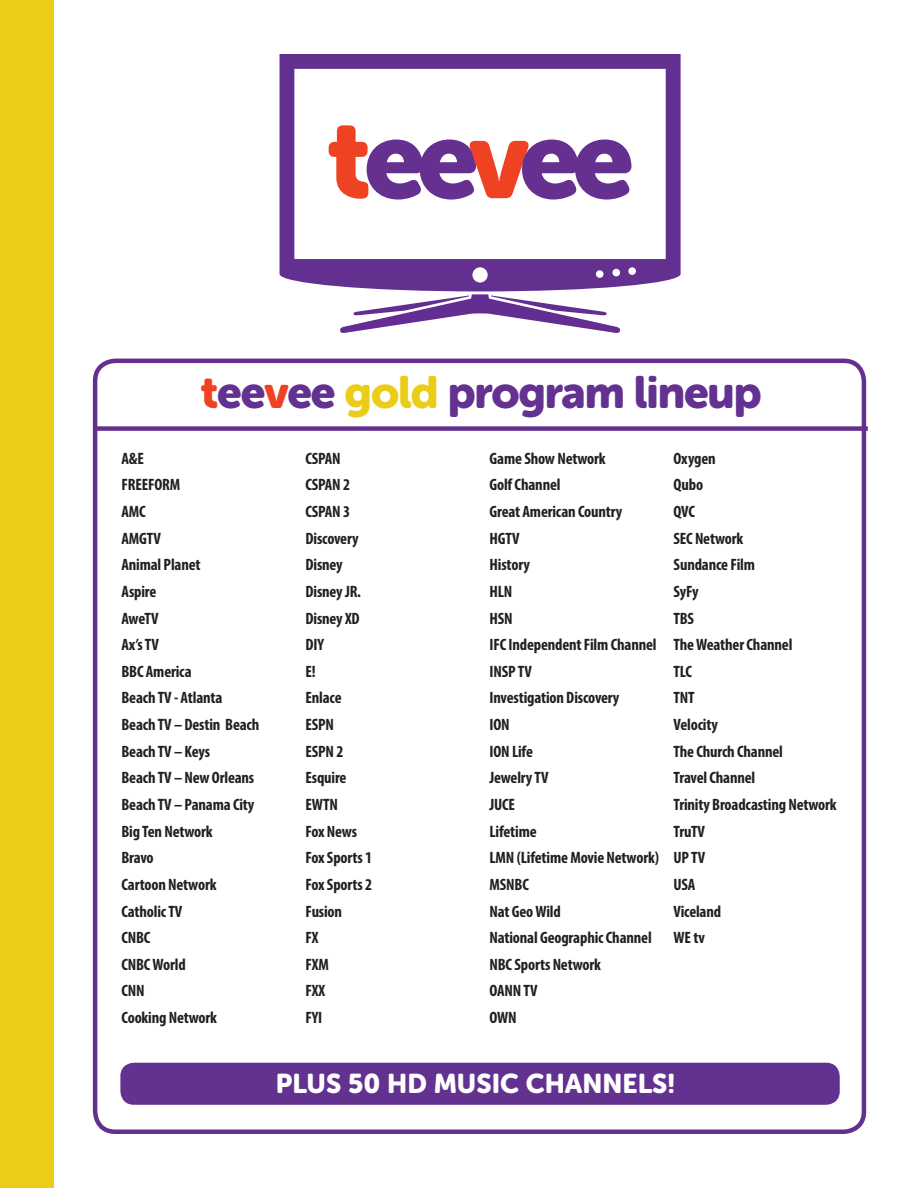
<style>
.page{position:relative;width:918px;height:1188px;background:#fff}
.page>*{position:absolute;margin:0;border:0;box-sizing:border-box;transform-origin:0 0}
.t1{font:45px "Museo Sans Rounded 900";letter-spacing:-.025em;color:#633190}
.t2{font:27px "Museo Sans Rounded 900";color:#fff}
.t3{font:700 condensed 16.5px "Myriad Pro";letter-spacing:-.01em;color:#231f20}
.s1{color:#ef4222}
.s2{color:#ebcc17}
</style>
<div class="page">
<div style="left:0;top:0;width:54px;height:1188px;background:#ebcc17"></div>
<svg style="left:280px;top:54px;width:401px;height:237px"></svg>
<svg style="left:340px;top:294px;width:280px;height:39px"></svg>
<svg style="left:329px;top:125px;width:302px;height:75px"></svg>
<div style="left:93px;top:359px;width:773px;height:775px;border:4px solid #633090;border-radius:20px"></div>
<div style="left:94px;top:426px;width:774px;height:5px;background:#633090"></div>
<div style="left:120px;top:1063px;width:720px;height:42px;background:#633190;border-radius:14px"></div>
<p class="t1" style="left:201px;top:367px;width:563px"><span class="s1">t</span>ee<span class="s1">v</span>ee <span class="s2">gold</span> program lineup</p>
<p class="t3" style="left:121px;top:448px;width:24px">A&amp;E</p>
<p class="t3" style="left:121px;top:475px;width:60px">FREEFORM</p>
<p class="t3" style="left:121px;top:501px;width:26px">AMC</p>
<p class="t3" style="left:121px;top:528px;width:41px">AMGTV</p>
<p class="t3" style="left:121px;top:554px;width:81px">Animal Planet</p>
<p class="t3" style="left:121px;top:581px;width:36px">Aspire</p>
<p class="t3" style="left:121px;top:608px;width:39px">AweTV</p>
<p class="t3" style="left:121px;top:634px;width:39px">Ax’s TV</p>
<p class="t3" style="left:121px;top:661px;width:72px">BBC America</p>
<p class="t3" style="left:121px;top:688px;width:103px">Beach TV - Atlanta</p>
<p class="t3" style="left:121px;top:714px;width:139px">Beach TV – Destin Beach</p>
<p class="t3" style="left:121px;top:741px;width:90px">Beach TV – Keys</p>
<p class="t3" style="left:121px;top:768px;width:134px">Beach TV – New Orleans</p>
<p class="t3" style="left:121px;top:794px;width:134px">Beach TV – Panama City</p>
<p class="t3" style="left:121px;top:821px;width:93px">Big Ten Network</p>
<p class="t3" style="left:121px;top:847px;width:34px">Bravo</p>
<p class="t3" style="left:121px;top:874px;width:97px">Cartoon Network</p>
<p class="t3" style="left:121px;top:901px;width:62px">Catholic TV</p>
<p class="t3" style="left:121px;top:927px;width:31px">CNBC</p>
<p class="t3" style="left:121px;top:954px;width:66px">CNBC World</p>
<p class="t3" style="left:121px;top:981px;width:25px">CNN</p>
<p class="t3" style="left:121px;top:1007px;width:97px">Cooking Network</p>
<p class="t3" style="left:305px;top:448px;width:37px">CSPAN</p>
<p class="t3" style="left:305px;top:475px;width:46px">CSPAN 2</p>
<p class="t3" style="left:305px;top:501px;width:46px">CSPAN 3</p>
<p class="t3" style="left:305px;top:528px;width:55px">Discovery</p>
<p class="t3" style="left:305px;top:554px;width:39px">Disney</p>
<p class="t3" style="left:305px;top:581px;width:57px">Disney JR.</p>
<p class="t3" style="left:305px;top:608px;width:56px">Disney XD</p>
<p class="t3" style="left:305px;top:634px;width:20px">DIY</p>
<p class="t3" style="left:305px;top:661px;width:12px">E!</p>
<p class="t3" style="left:305px;top:688px;width:38px">Enlace</p>
<p class="t3" style="left:305px;top:714px;width:30px">ESPN</p>
<p class="t3" style="left:305px;top:741px;width:39px">ESPN 2</p>
<p class="t3" style="left:305px;top:768px;width:43px">Esquire</p>
<p class="t3" style="left:305px;top:794px;width:34px">EWTN</p>
<p class="t3" style="left:305px;top:821px;width:53px">Fox News</p>
<p class="t3" style="left:305px;top:847px;width:68px">Fox Sports 1</p>
<p class="t3" style="left:305px;top:874px;width:68px">Fox Sports 2</p>
<p class="t3" style="left:305px;top:901px;width:38px">Fusion</p>
<p class="t3" style="left:305px;top:927px;width:15px">FX</p>
<p class="t3" style="left:305px;top:954px;width:25px">FXM</p>
<p class="t3" style="left:305px;top:981px;width:21px">FXX</p>
<p class="t3" style="left:305px;top:1007px;width:18px">FYI</p>
<p class="t3" style="left:490px;top:448px;width:118px">Game Show Network</p>
<p class="t3" style="left:490px;top:475px;width:73px">Golf Channel</p>
<p class="t3" style="left:490px;top:501px;width:134px">Great American Country</p>
<p class="t3" style="left:490px;top:528px;width:32px">HGTV</p>
<p class="t3" style="left:490px;top:554px;width:42px">History</p>
<p class="t3" style="left:490px;top:581px;width:24px">HLN</p>
<p class="t3" style="left:490px;top:608px;width:25px">HSN</p>
<p class="t3" style="left:490px;top:634px;width:169px">IFC Independent Film Channel</p>
<p class="t3" style="left:490px;top:661px;width:44px">INSP TV</p>
<p class="t3" style="left:490px;top:688px;width:131px">Investigation Discovery</p>
<p class="t3" style="left:490px;top:714px;width:22px">ION</p>
<p class="t3" style="left:490px;top:741px;width:45px">ION Life</p>
<p class="t3" style="left:490px;top:768px;width:61px">Jewelry TV</p>
<p class="t3" style="left:490px;top:794px;width:27px">JUCE</p>
<p class="t3" style="left:490px;top:821px;width:49px">Lifetime</p>
<p class="t3" style="left:490px;top:847px;width:171px">LMN (Lifetime Movie Network)</p>
<p class="t3" style="left:490px;top:874px;width:41px">MSNBC</p>
<p class="t3" style="left:490px;top:901px;width:73px">Nat Geo Wild</p>
<p class="t3" style="left:490px;top:927px;width:164px">National Geographic Channel</p>
<p class="t3" style="left:490px;top:954px;width:113px">NBC Sports Network</p>
<p class="t3" style="left:490px;top:981px;width:49px">OANN TV</p>
<p class="t3" style="left:490px;top:1007px;width:29px">OWN</p>
<p class="t3" style="left:674px;top:448px;width:44px">Oxygen</p>
<p class="t3" style="left:674px;top:475px;width:31px">Qubo</p>
<p class="t3" style="left:674px;top:501px;width:23px">QVC</p>
<p class="t3" style="left:674px;top:528px;width:71px">SEC Network</p>
<p class="t3" style="left:674px;top:554px;width:83px">Sundance Film</p>
<p class="t3" style="left:674px;top:581px;width:26px">SyFy</p>
<p class="t3" style="left:674px;top:608px;width:22px">TBS</p>
<p class="t3" style="left:674px;top:634px;width:120px">The Weather Channel</p>
<p class="t3" style="left:674px;top:661px;width:20px">TLC</p>
<p class="t3" style="left:674px;top:688px;width:23px">TNT</p>
<p class="t3" style="left:674px;top:714px;width:46px">Velocity</p>
<p class="t3" style="left:674px;top:741px;width:111px">The Church Channel</p>
<p class="t3" style="left:674px;top:768px;width:83px">Travel Channel</p>
<p class="t3" style="left:674px;top:794px;width:165px">Trinity Broadcasting Network</p>
<p class="t3" style="left:674px;top:821px;width:33px">TruTV</p>
<p class="t3" style="left:674px;top:847px;width:33px">UP TV</p>
<p class="t3" style="left:674px;top:874px;width:23px">USA</p>
<p class="t3" style="left:674px;top:901px;width:49px">Viceland</p>
<p class="t3" style="left:674px;top:927px;width:33px">WE tv</p>
<p class="t2" style="left:276px;top:1069px;width:401px">PLUS 50 HD MUSIC CHANNELS!</p>
</div>
